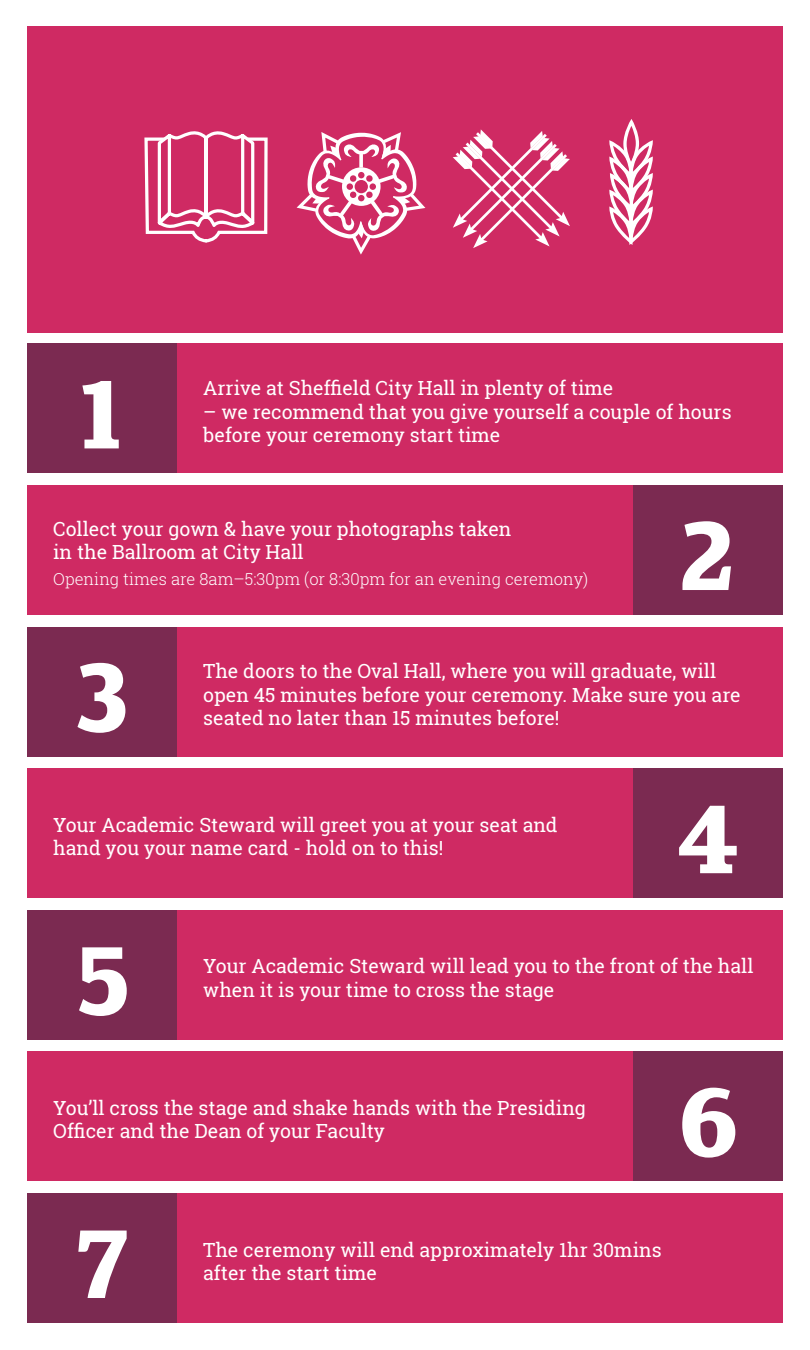
<style>
.page{position:relative;width:810px;height:1350px;background:#fff}
.page>*{position:absolute;margin:0;border:0;box-sizing:border-box;transform-origin:0 0}
.t1{font:700 109.5px "FS Clerkenwell";color:#fff}
.t2{font:19.5px/23.4px "Roboto Slab";color:#fff}
.t3{font:300 16.5px "Roboto Slab";color:#fff}
</style>
<div class="page">
<div style="left:177px;top:344px;width:606px;height:129px;background:#cf2a63"></div>
<div style="left:27px;top:344px;width:150px;height:129px;background:#7b2a51"></div>
<div style="left:27px;top:485px;width:606px;height:130px;background:#cf2a63"></div>
<div style="left:633px;top:485px;width:150px;height:130px;background:#7b2a51"></div>
<div style="left:177px;top:627px;width:606px;height:130px;background:#cf2a63"></div>
<div style="left:27px;top:627px;width:150px;height:130px;background:#7b2a51"></div>
<div style="left:27px;top:768px;width:606px;height:130px;background:#cf2a63"></div>
<div style="left:633px;top:768px;width:150px;height:130px;background:#7b2a51"></div>
<div style="left:177px;top:910px;width:606px;height:130px;background:#cf2a63"></div>
<div style="left:27px;top:910px;width:150px;height:130px;background:#7b2a51"></div>
<div style="left:27px;top:1051px;width:606px;height:130px;background:#cf2a63"></div>
<div style="left:633px;top:1051px;width:150px;height:130px;background:#7b2a51"></div>
<div style="left:177px;top:1193px;width:606px;height:130px;background:#cf2a63"></div>
<div style="left:27px;top:1193px;width:150px;height:130px;background:#7b2a51"></div>
<div style="left:27px;top:26px;width:756px;height:306px;background:#cf2a63"></div>
<svg style="left:453px;top:129px;width:117px;height:119px"></svg>
<svg style="left:144px;top:131px;width:124px;height:112px"></svg>
<svg style="left:609px;top:119px;width:44px;height:126px"></svg>
<svg style="left:296px;top:132px;width:130px;height:123px"></svg>
<h1 class="t1" style="left:71px;top:351px;width:64px">1</h1>
<p class="t2" style="left:203px;top:376px;width:412px">Arrive at Sheffield City Hall in plenty of time</p>
<p class="t2" style="left:203px;top:400px;width:530px">– we recommend that you give yourself a couple of hours</p>
<p class="t2" style="left:203px;top:423px;width:299px">before your ceremony start time</p>
<p class="t2" style="left:53px;top:517px;width:460px">Collect your gown &amp; have your photographs taken in the Ballroom at City Hall</p>
<p class="t3" style="left:53px;top:567px;width:537px">Opening times are 8am–5:30pm (or 8:30pm for an evening ceremony)</p>
<h1 class="t1" style="left:677px;top:492px;width:64px">2</h1>
<h1 class="t1" style="left:71px;top:634px;width:64px">3</h1>
<p class="t2" style="left:203px;top:659px;width:539px">The doors to the Oval Hall, where you will graduate, will open 45 minutes before your ceremony. Make sure you are</p>
<p class="t2" style="left:203px;top:706px;width:358px">seated no later than 15 minutes before!</p>
<p class="t2" style="left:53px;top:813px;width:506px">Your Academic Steward will greet you at your seat and hand you your name card - hold on to this!</p>
<h1 class="t1" style="left:677px;top:775px;width:64px">4</h1>
<h1 class="t1" style="left:71px;top:917px;width:64px">5</h1>
<p class="t2" style="left:203px;top:954px;width:552px">Your Academic Steward will lead you to the front of the hall</p>
<p class="t2" style="left:203px;top:978px;width:353px">when it is your time to cross the stage</p>
<p class="t2" style="left:53px;top:1096px;width:534px">You’ll cross the stage and shake hands with the Presiding<br>Officer and the Dean of your Faculty</p>
<h1 class="t1" style="left:677px;top:1059px;width:64px">6</h1>
<h1 class="t1" style="left:71px;top:1200px;width:64px">7</h1>
<p class="t2" style="left:203px;top:1238px;width:460px">The ceremony will end approximately 1hr 30mins</p>
<p class="t2" style="left:203px;top:1261px;width:175px">after the start time</p>
</div>
